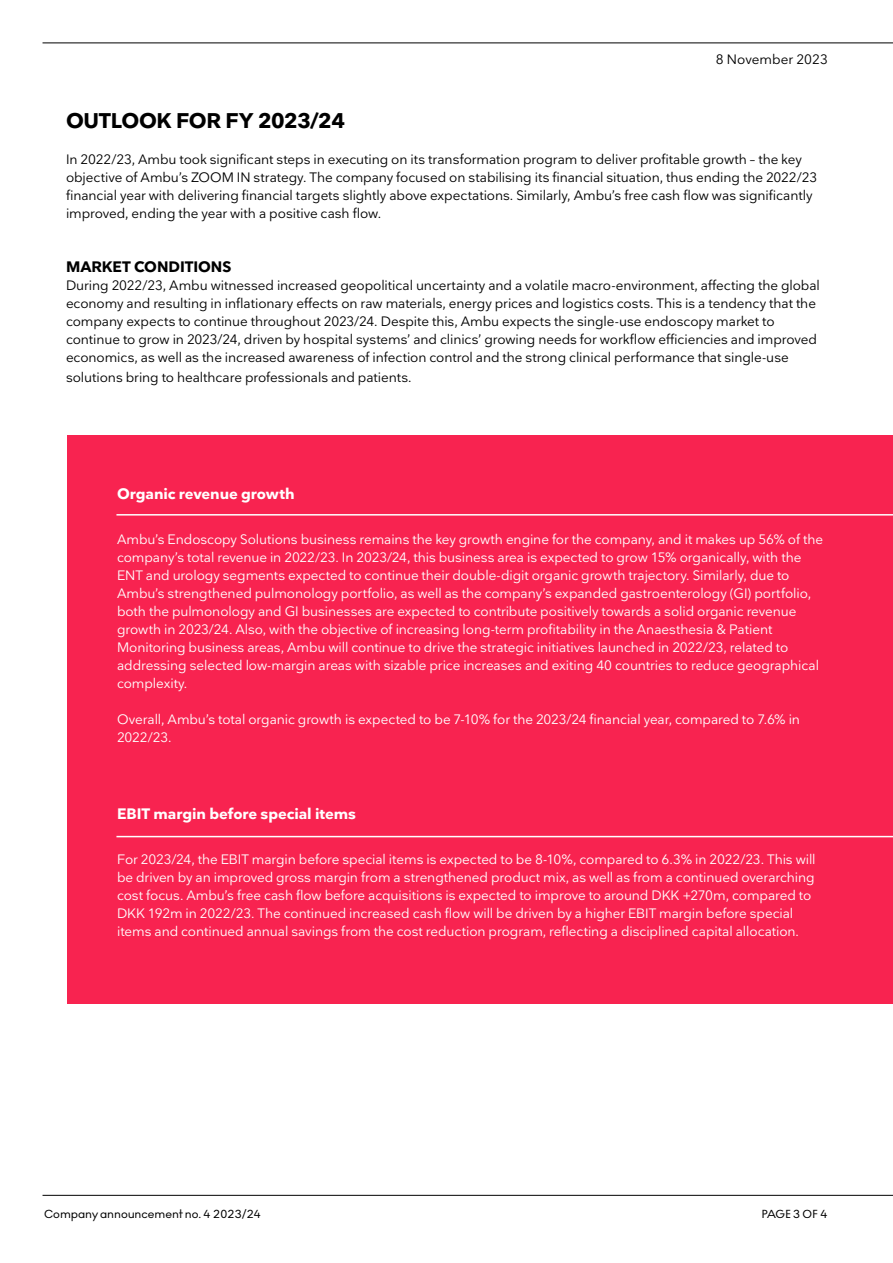
<style>
.page{position:relative;width:893px;height:1263px;background:#fff}
.page>*{position:absolute;margin:0;border:0;box-sizing:border-box;transform-origin:0 0}
.t1{font:700 21px "Nationale";letter-spacing:-.015em;color:#000}
.t2{font:700 15px "Nationale";letter-spacing:-.005em;color:#fff}
.t3{font:700 15px "Nationale";letter-spacing:-.005em;color:#000}
.t4{font:13.5px/18px "Nationale";letter-spacing:-.005em;color:#fff}
.t5{font:13.5px/18px "Nationale";letter-spacing:-.005em;color:#000}
.t6{font:12px "Noir No 1";letter-spacing:-.01em;color:#000}
</style>
<div class="page">
<div style="left:68px;top:435px;width:825px;height:569px;background:#f82350"></div>
<hr style="left:43px;top:1195px;width:850px;height:1px;background:#000">
<hr style="left:43px;top:43px;width:850px;height:1px;background:#000">
<hr style="left:116px;top:514px;width:777px;height:1px;background:#fff">
<hr style="left:116px;top:836px;width:777px;height:1px;background:#fff">
<p class="t5" style="left:716px;top:50px;width:114px">8 November 2023</p>
<h1 class="t1" style="left:66px;top:108px;width:280px">OUTLOOK FOR FY 2023/24</h1>
<p class="t5" style="left:66px;top:150px;width:753px">In 2022/23, Ambu took significant steps in executing on its transformation program to deliver profitable growth – the key objective of Ambu’s ZOOM IN strategy. The company focused on stabilising its financial situation, thus ending the 2022/23 financial year with delivering financial targets slightly above expectations. Similarly, Ambu’s free cash flow was significantly improved, ending the year with a positive cash flow.</p>
<p class="t3" style="left:66px;top:258px;width:167px">MARKET CONDITIONS</p>
<p class="t5" style="left:66px;top:276px;width:755px">During 2022/23, Ambu witnessed increased geopolitical uncertainty and a volatile macro-environment, affecting the global economy and resulting in inflationary effects on raw materials, energy prices and logistics costs. This is a tendency that the company expects to continue throughout 2023/24. Despite this, Ambu expects the single-use endoscopy market to continue to grow in 2023/24, driven by hospital systems’ and clinics’ growing needs for workflow efficiencies and improved economics, as well as the increased awareness of infection control and the strong clinical performance that single-use</p>
<p class="t5" style="left:66px;top:368px;width:347px">solutions bring to healthcare professionals and patients.</p>
<p class="t2" style="left:117px;top:484px;width:179px">Organic revenue growth</p>
<p class="t4" style="left:117px;top:530px;width:707px">Ambu’s Endoscopy Solutions business remains the key growth engine for the company, and it makes up 56% of the company’s total revenue in 2022/23. In 2023/24, this business area is expected to grow 15% organically, with the ENT and urology segments expected to continue their double-digit organic growth trajectory. Similarly, due to Ambu’s strengthened pulmonology portfolio, as well as the company’s expanded gastroenterology (GI) portfolio, both the pulmonology and GI businesses are expected to contribute positively towards a solid organic revenue growth in 2023/24. Also, with the objective of increasing long-term profitability in the Anaesthesia &amp; Patient Monitoring business areas, Ambu will continue to drive the strategic initiatives launched in 2022/23, related to addressing selected low-margin areas with sizable price increases and exiting 40 countries to reduce geographical complexity.</p>
<p class="t4" style="left:117px;top:710px;width:685px">Overall, Ambu’s total organic growth is expected to be 7-10% for the 2023/24 financial year, compared to 7.6% in<br>2022/23.</p>
<p class="t2" style="left:117px;top:804px;width:240px">EBIT margin before special items</p>
<p class="t4" style="left:117px;top:849px;width:700px">For 2023/24, the EBIT margin before special items is expected to be 8-10%, compared to 6.3% in 2022/23. This will be driven by an improved gross margin from a strengthened product mix, as well as from a continued overarching cost focus. Ambu’s free cash flow before acquisitions is expected to improve to around DKK +270m, compared to DKK 192m in 2022/23. The continued increased cash flow will be driven by a higher EBIT margin before special items and continued annual savings from the cost reduction program, reflecting a disciplined capital allocation.</p>
<p class="t6" style="left:44px;top:1205px;width:219px">Company announcement no. 4 2023/24</p>
<p class="t6" style="left:761px;top:1205px;width:68px">PAGE 3 OF 4</p>
</div>
